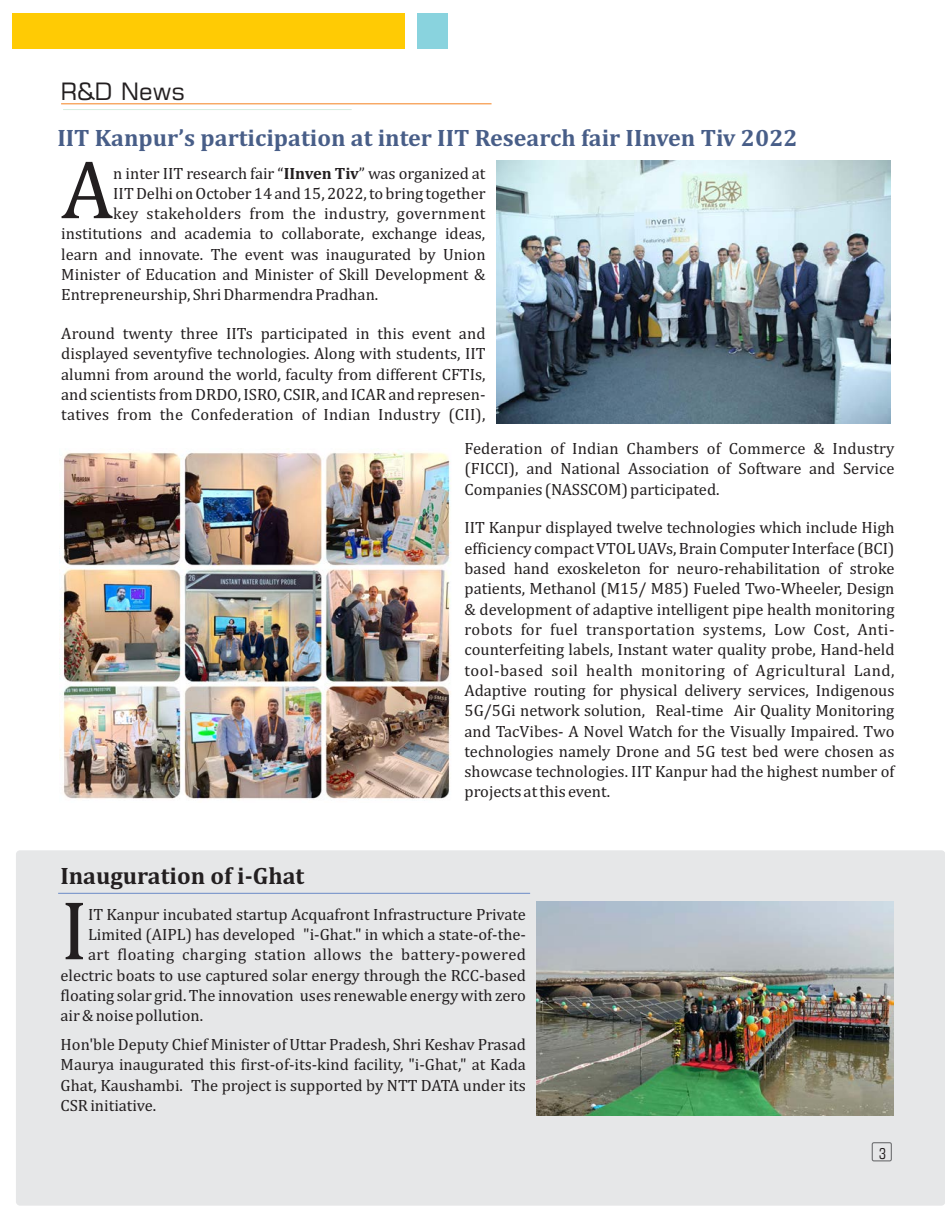
<style>
.page{position:relative;width:945px;height:1215px;background:#fff}
.page>*{position:absolute;margin:0;border:0;box-sizing:border-box;transform-origin:0 0}
.t1{font:84.45px "Cambria";color:#231f20}
.t2{font:83.55px "Cambria";color:#231f20}
.t3{font:700 24px "Cambria";color:#485e88}
.t4{font:700 24px "Cambria";color:#231f20}
.t5{font:24px "Square 721 BT";color:#231f20}
.t6{font:16.5px/20.2px "Cambria";color:#231f20;text-align:justify}
.t7{font:16.5px "Cambria";letter-spacing:.025em;color:#231f20}
.t8{font:16.5px "Cambria";letter-spacing:.02em;color:#231f20}
.t9{font:condensed 15px "Square 721 BT";color:#231f20}
.s1{font-weight:700}
</style>
<div class="page">
<div style="left:16px;top:850px;width:929px;height:356px;background:#e6e7e8;border-radius:4px"></div>
<hr style="left:61px;top:104px;width:431px;height:1px;background:#f5821f">
<hr style="left:63px;top:109px;width:289px;height:1px;background:#d5ecde">
<img style="left:496px;top:161px;width:395px;height:263px">
<svg style="left:872px;top:1142px;width:20px;height:19px"></svg>
<img style="left:59px;top:452px;width:392px;height:349px">
<img style="left:537px;top:901px;width:356px;height:214px">
<hr style="left:58px;top:893px;width:472px;height:1px;background:#6b8bc7">
<div style="left:12px;top:14px;width:393px;height:35px;background:#ffcb04"></div>
<div style="left:417px;top:14px;width:31px;height:35px;background:#89d3de"></div>
<h3 class="t5" style="left:60px;top:82px;width:127px">R&amp;D News</h3>
<h3 class="t3" style="left:57px;top:127px;width:742px">IIT Kanpur’s participation at inter IIT Research fair IInven Tiv 2022</h3>
<h2 class="t2" style="left:61px;top:153px;width:54px">A</h2>
<p class="t6" style="left:113px;top:164px;width:374px">n inter IIT research fair “<span class="s1">IInven Tiv</span>” was organized at</p>
<p class="t6" style="left:113px;top:184px;width:374px">IIT Delhi on October 14 and 15, 2022, to bring together</p>
<p class="t8" style="left:113px;top:206px;width:374px">key stakeholders from the industry, government</p>
<p class="t6" style="left:61px;top:225px;width:426px">institutions and academia to collaborate, exchange ideas,</p>
<p class="t6" style="left:61px;top:245px;width:426px">learn and innovate. The event was inaugurated by Union</p>
<p class="t6" style="left:61px;top:265px;width:426px">Minister of Education and Minister of Skill Development &amp;</p>
<p class="t6" style="left:61px;top:286px;width:318px">Entrepreneurship, Shri Dharmendra Pradhan.</p>
<p class="t6" style="left:61px;top:324px;width:426px">Around twenty three IITs participated in this event and displayed seventyfive technologies. Along with students, IIT alumni from around the world, faculty from different CFTIs, and scientists from DRDO, ISRO, CSIR, and ICAR and represen&shy;tatives from the Confederation of Indian Industry (CII),</p>
<p class="t6" style="left:465px;top:439px;width:431px">Federation of Indian Chambers of Commerce &amp; Industry (FICCI), and National Association of Software and Service Companies (NASSCOM) participated.</p>
<p class="t6" style="left:465px;top:519px;width:431px">IIT Kanpur displayed twelve technologies which include High efficiency compact VTOL UAVs, Brain Computer Interface (BCI) based hand exoskeleton for neuro-rehabilitation of stroke patients, Methanol (M15/ M85) Fueled Two-Wheeler, Design &amp; development of adaptive intelligent pipe health monitoring robots for fuel transportation systems, Low Cost, Anti&shy;counterfeiting labels, Instant water quality probe, Hand-held tool-based soil health monitoring of Agricultural Land, Adaptive routing for physical delivery services, Indigenous 5G/5Gi network solution, Real-time Air Quality Monitoring and TacVibes- A Novel Watch for the Visually Impaired. Two technologies namely Drone and 5G test bed were chosen as showcase technologies. IIT Kanpur had the highest number of projects at this event.</p>
<h3 class="t4" style="left:60px;top:866px;width:245px">Inauguration of i-Ghat</h3>
<h1 class="t1" style="left:61px;top:894px;width:29px">I</h1>
<p class="t6" style="left:88px;top:905px;width:439px">IT Kanpur incubated startup Acquafront Infrastructure Private</p>
<p class="t6" style="left:88px;top:925px;width:439px">Limited (AIPL) has developed "i-Ghat." in which a state-of-the-</p>
<p class="t7" style="left:88px;top:947px;width:439px">art floating charging station allows the battery-powered</p>
<p class="t6" style="left:61px;top:966px;width:467px">electric boats to use captured solar energy through the RCC-based</p>
<p class="t6" style="left:61px;top:986px;width:467px">floating solar grid. The innovation uses renewable energy with zero</p>
<p class="t6" style="left:61px;top:1006px;width:144px">air &amp; noise pollution.</p>
<p class="t6" style="left:61px;top:1035px;width:467px">Hon'ble Deputy Chief Minister of Uttar Pradesh, Shri Keshav Prasad Maurya inaugurated this first-of-its-kind facility, "i-Ghat," at Kada Ghat, Kaushambi. The project is supported by NTT DATA under its CSR initiative.</p>
<p class="t9" style="left:879px;top:1147px;width:9px">3</p>
</div>
